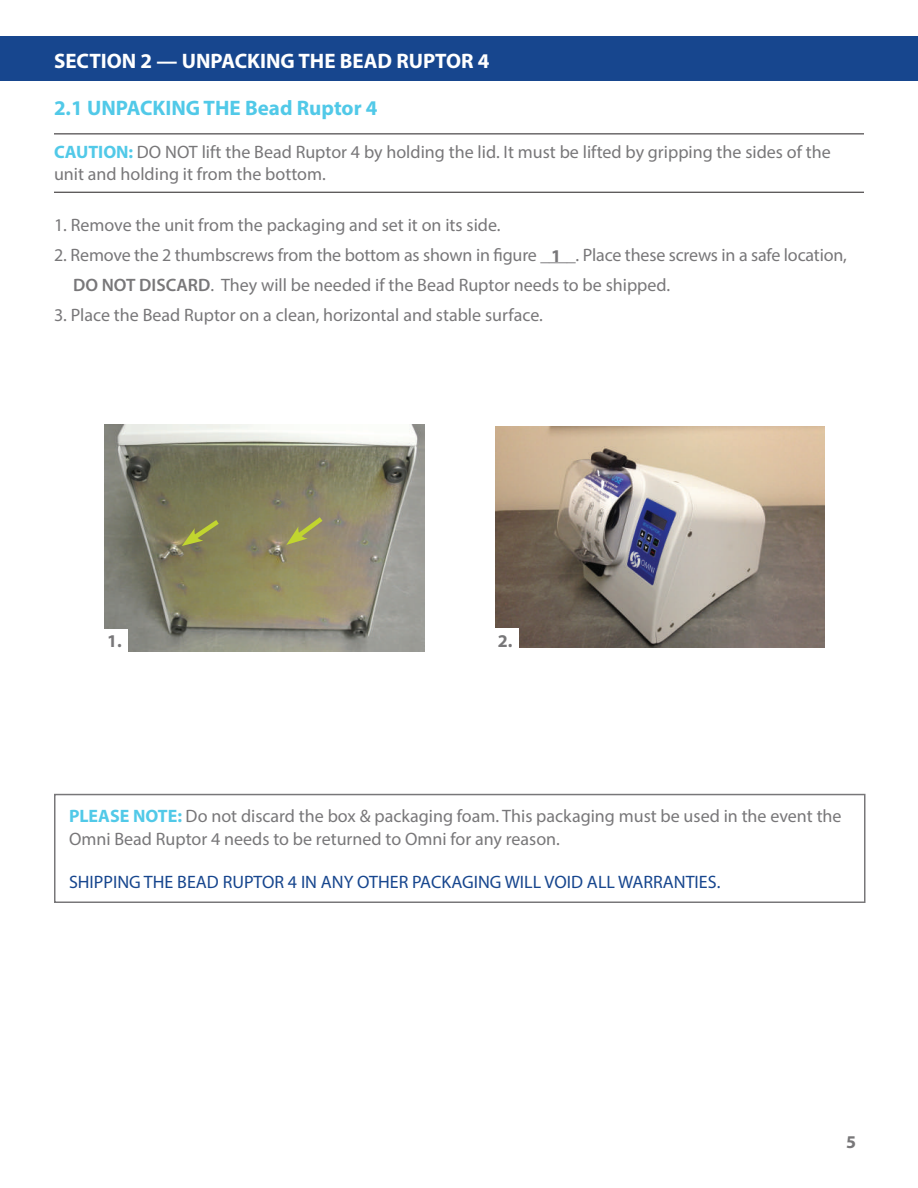
<style>
.page{position:relative;width:918px;height:1188px;background:#fff}
.page>*{position:absolute;margin:0;border:0;box-sizing:border-box;transform-origin:0 0}
.t1{font:700 21px "Myriad Pro";color:#fff}
.t2{font:700 21px "Myriad Pro";color:#51c9e8}
.t3{font:18px/21.6px "Myriad Pro";color:#787779}
.t4{font:18px "Myriad Pro";color:#17468e}
.t5{font:700 18px "Myriad Pro";color:#787779}
.s1{font-weight:700;color:#51c9e8}
.s2{font-weight:600}
</style>
<div class="page">
<div style="left:0;top:36px;width:918px;height:45px;background:#17468e"></div>
<hr style="left:54px;top:134px;width:810px;height:1px;background:#231f20">
<hr style="left:54px;top:192px;width:810px;height:1px;background:#231f20">
<img style="left:104px;top:425px;width:321px;height:227px">
<img style="left:496px;top:426px;width:328px;height:222px">
<svg style="left:286px;top:513px;width:41px;height:32px"></svg>
<svg style="left:182px;top:516px;width:42px;height:30px"></svg>
<div style="left:54px;top:794px;width:812px;height:109px;border:2px solid #787779"></div>
<div style="left:103px;top:629px;width:25px;height:24px;background:#fff"></div>
<div style="left:493px;top:628px;width:25px;height:24px;background:#fff"></div>
<p class="t1" style="left:54px;top:47px;width:437px">SECTION 2 — UNPACKING THE BEAD RUPTOR 4</p>
<p class="t2" style="left:54px;top:94px;width:325px">2.1 UNPACKING THE Bead Ruptor 4</p>
<p class="t3" style="left:54px;top:141px;width:778px"><span class="s1">CAUTION:</span> DO NOT lift the Bead Ruptor 4 by holding the lid. It must be lifted by gripping the sides of the unit and holding it from the bottom.</p>
<p class="t3" style="left:54px;top:214px;width:448px">1. Remove the unit from the packaging and set it on its side.</p>
<p class="t3" style="left:73px;top:240px;width:775px;line-height:30px;text-indent:-19px">2. Remove the 2 thumbscrews from the bottom as shown in figure ____. Place these screws in a safe location,<br><span class="s2">DO NOT DISCARD</span>. They will be needed if the Bead Ruptor needs to be shipped.</p>
<p class="t3" style="left:54px;top:304px;width:490px">3. Place the Bead Ruptor on a clean, horizontal and stable surface.</p>
<p class="t5" style="left:551px;top:244px;width:11px">1</p>
<p class="t5" style="left:107px;top:629px;width:16px">1.</p>
<p class="t5" style="left:498px;top:629px;width:16px">2.</p>
<p class="t3" style="left:69px;top:805px;width:774px;line-height:22.5px"><span class="s1">PLEASE NOTE:</span> Do not discard the box &amp; packaging foam. This packaging must be used in the event the<br>Omni Bead Ruptor 4 needs to be returned to Omni for any reason.</p>
<p class="t4" style="left:69px;top:871px;width:653px">SHIPPING THE BEAD RUPTOR 4 IN ANY OTHER PACKAGING WILL VOID ALL WARRANTIES.</p>
<p class="t5" style="left:846px;top:1130px;width:11px">5</p>
</div>
